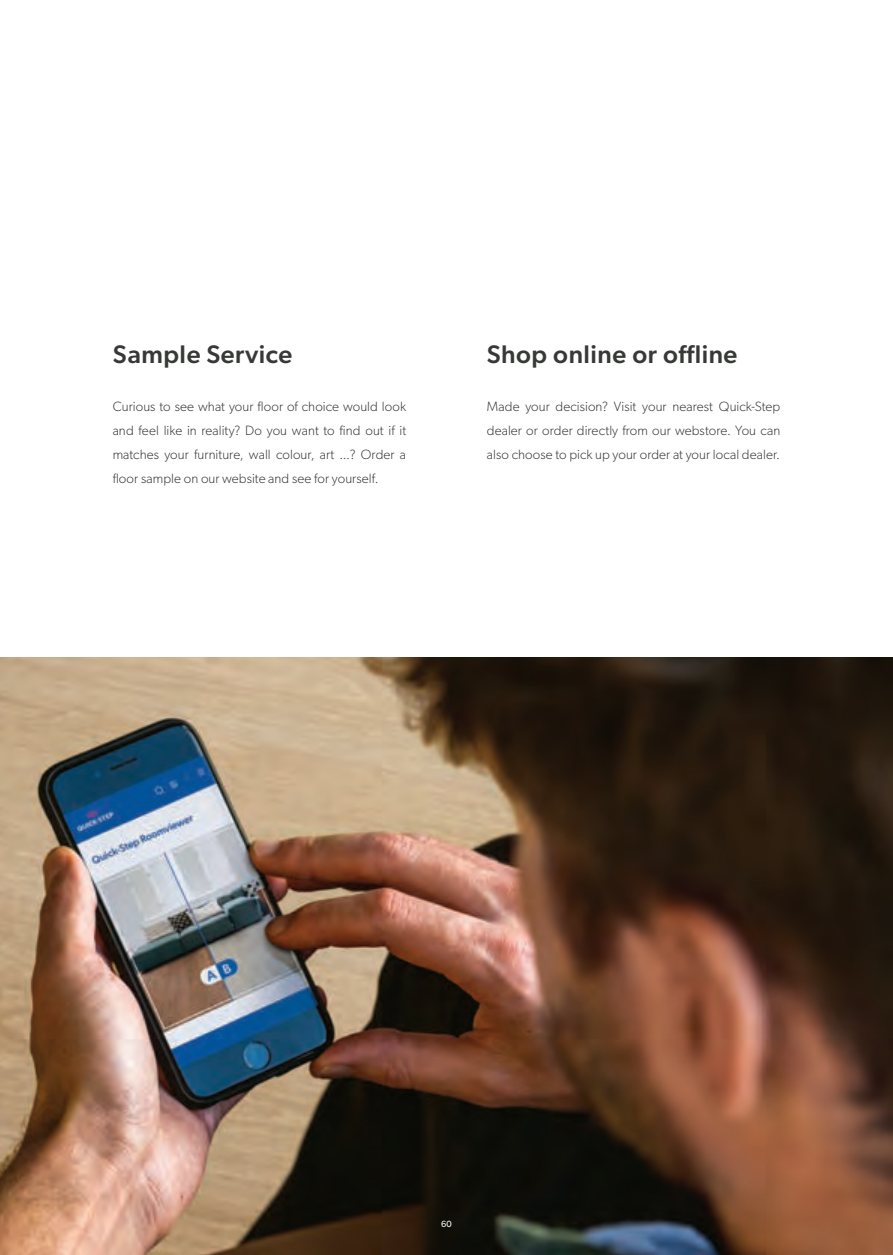
<style>
.page{position:relative;width:893px;height:1255px;background:#fff}
.page>*{position:absolute;margin:0;border:0;box-sizing:border-box;transform-origin:0 0}
.t1{font:500 25.5px "Gibson";letter-spacing:.02em;color:#373937}
.t2{font:300 13.5px/24px "Gibson";letter-spacing:.005em;color:#373937;text-align:justify}
.t3{font:9px "Gibson";color:#fff}
</style>
<div class="page">
<img style="left:0;top:657px;width:893px;height:597px">
<h1 class="t1" style="left:113px;top:339px;width:181px">Sample Service</h1>
<p class="t2" style="left:113px;top:394px;width:295px">Curious to see what your floor of choice would look and feel like in reality? Do you want to find out if it matches your furniture, wall colour, art ...? Order a floor sample on our website and see for yourself.</p>
<h1 class="t1" style="left:487px;top:339px;width:252px">Shop online or offline</h1>
<p class="t2" style="left:487px;top:394px;width:295px">Made your decision? Visit your nearest Quick-Step dealer or order directly from our webstore. You can also choose to pick up your order at your local dealer.</p>
<p class="t3" style="left:441px;top:1218px;width:12px">60</p>
</div>
